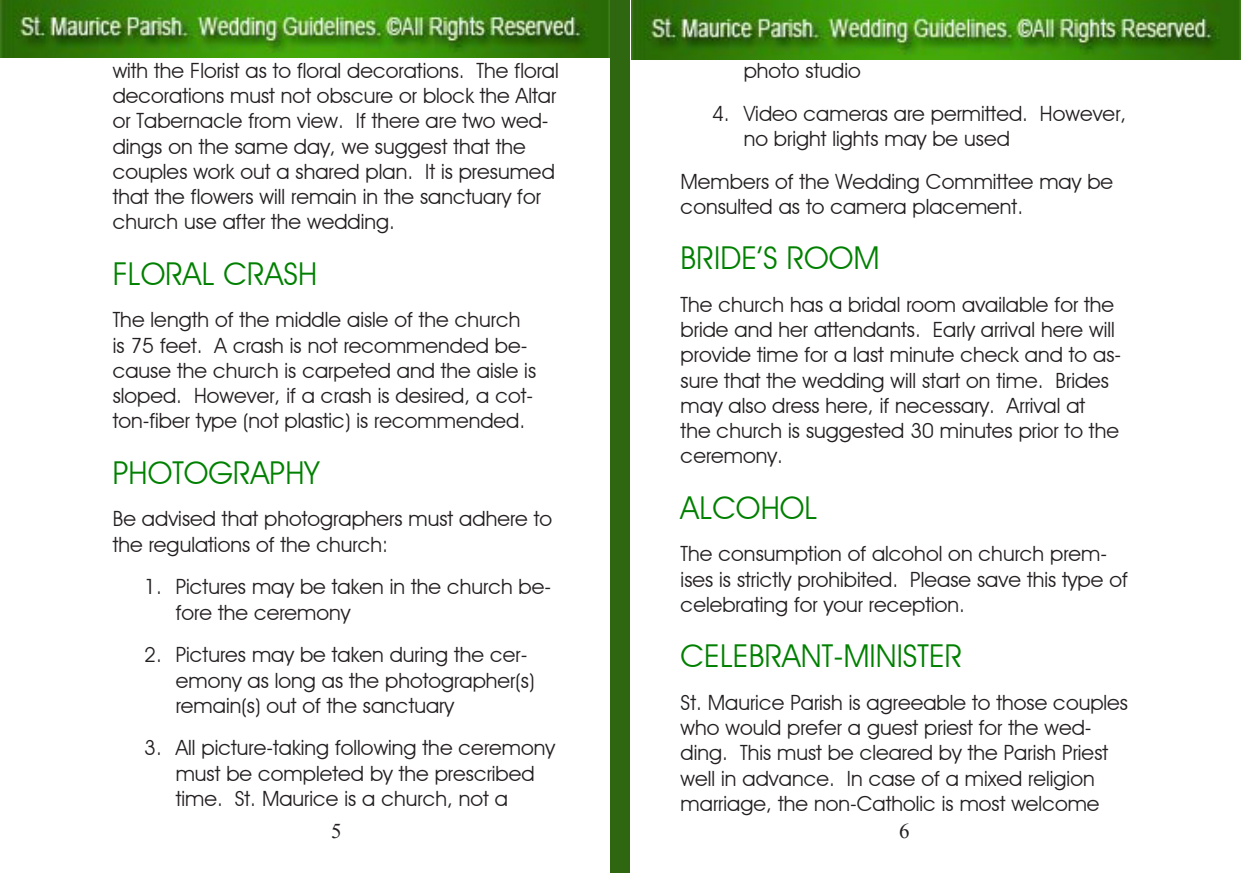
<style>
.page{position:relative;width:1241px;height:874px;background:#fff}
.page>*{position:absolute;margin:0;border:0;box-sizing:border-box;transform-origin:0 0}
.t1{font:31.5px "Advantage";color:#008000}
.List_Paragraph{font:21px/25.2px "Advantage";color:#231f20}
.t2{font:21px "Times New Roman";color:#231f20}
</style>
<div class="page">
<img style="left:0;top:0;width:609px;height:58px">
<img style="left:631px;top:0;width:609px;height:60px">
<div style="left:610px;top:1px;width:20px;height:871px;background:#2f6710"></div>
<p class="List_Paragraph" style="left:113px;top:58px;width:447px">with the Florist as to floral decorations. The floral decorations must not obscure or block the Altar or Tabernacle from view. If there are two wed&shy;dings on the same day, we suggest that the couples work out a shared plan. It is presumed that the flowers will remain in the sanctuary for church use after the wedding.</p>
<p class="t1" style="left:113px;top:254px;width:206px">FLORAL CRASH</p>
<p class="List_Paragraph" style="left:113px;top:307px;width:425px">The length of the middle aisle of the church is 75 feet. A crash is not recommended be&shy;cause the church is carpeted and the aisle is sloped. However, if a crash is desired, a cot&shy;ton-fiber type (not plastic) is recommended.</p>
<p class="t1" style="left:113px;top:453px;width:208px">PHOTOGRAPHY</p>
<p class="List_Paragraph" style="left:113px;top:506px;width:441px">Be advised that photographers must adhere to the regulations of the church:</p>
<p class="List_Paragraph" style="left:176px;top:574px;width:377px;text-indent:-32px">1. Pictures may be taken in the church be&shy;fore the ceremony</p>
<p class="List_Paragraph" style="left:176px;top:641px;width:360px;text-indent:-32px">2. Pictures may be taken during the cer&shy;emony as long as the photographer(s) remain(s) out of the sanctuary</p>
<p class="List_Paragraph" style="left:176px;top:735px;width:381px;text-indent:-32px">3. All picture-taking following the ceremony must be completed by the prescribed time. St. Maurice is a church, not a</p>
<p class="List_Paragraph" style="left:743px;top:58px;width:118px">photo studio</p>
<p class="List_Paragraph" style="left:743px;top:100px;width:384px;text-indent:-32px">4. Video cameras are permitted. However, no bright lights may be used</p>
<p class="List_Paragraph" style="left:680px;top:168px;width:434px">Members of the Wedding Committee may be consulted as to camera placement.</p>
<p class="t1" style="left:680px;top:239px;width:200px">BRIDE’S ROOM</p>
<p class="List_Paragraph" style="left:680px;top:291px;width:442px">The church has a bridal room available for the bride and her attendants. Early arrival here will provide time for a last minute check and to as&shy;sure that the wedding will start on time. Brides may also dress here, if necessary. Arrival at<br>the church is suggested 30 minutes prior to the ceremony.</p>
<p class="t1" style="left:680px;top:488px;width:138px">ALCOHOL</p>
<p class="List_Paragraph" style="left:680px;top:541px;width:448px">The consumption of alcohol on church prem&shy;ises is strictly prohibited. Please save this type of celebrating for your reception.</p>
<p class="t1" style="left:680px;top:636px;width:283px">CELEBRANT-MINISTER</p>
<p class="List_Paragraph" style="left:680px;top:689px;width:449px">St. Maurice Parish is agreeable to those couples who would prefer a guest priest for the wed&shy;ding. This must be cleared by the Parish Priest well in advance. In case of a mixed religion marriage, the non-Catholic is most welcome</p>
<p class="t2" style="left:331px;top:816px;width:12px">5</p>
<p class="t2" style="left:899px;top:816px;width:12px">6</p>
</div>
